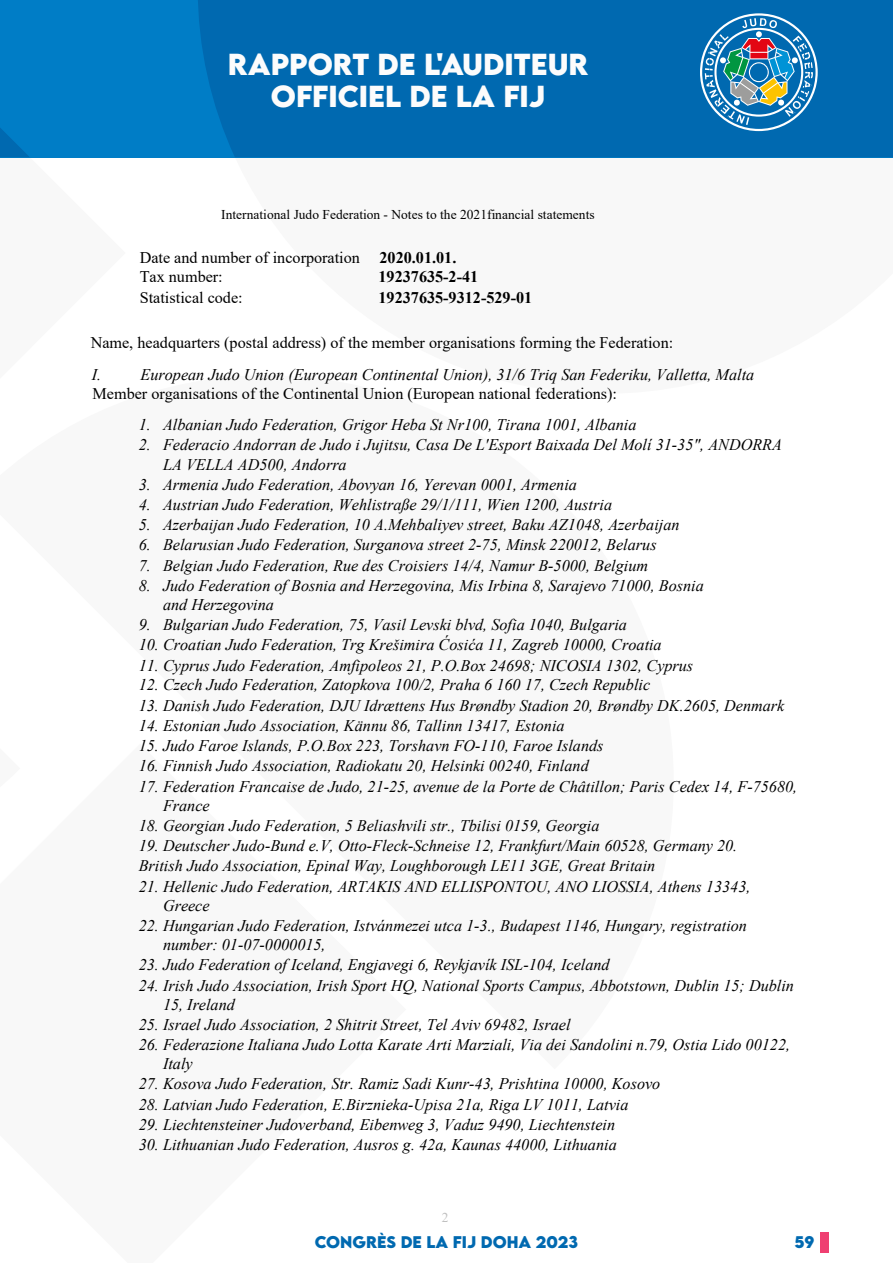
<style>
.page{position:relative;width:893px;height:1263px;background:#fff}
.page>*{position:absolute;margin:0;border:0;box-sizing:border-box;transform-origin:0 0}
.Page_headtitle{font:700 27px "LEMONMILK";color:#fcfcfc}
.t1{font:italic 16.2px/19px "Times New Roman";color:#000}
.t2{font:16.2px/20px "Times New Roman";color:#000}
.t3{font:700 16.2px "Times New Roman";color:#000}
.t4{font:700 15px "LEMONMILK";color:#0069b0}
.t5{font:13.5px "Times New Roman";color:#000}
.t6{font:13.5px "Times New Roman";color:#c0c0c0}
.s1{font-weight:700}
.s2{font-style:italic}
.s3{font-style:normal}
</style>
<div class="page">
<div style="left:0;top:0;width:893px;height:157px;background:#007dc6"></div>
<svg style="left:0;top:128px;width:29px;height:29px"></svg>
<div style="left:198px;top:0;width:695px;height:157px;background:#0069b0"></div>
<svg style="left:700px;top:13px;width:118px;height:118px;background:#468bb4"></svg>
<div style="left:821px;top:1232px;width:8px;height:20px;background:#ef3f71"></div>
<p class="Page_headtitle" style="left:228px;top:46px;width:360px">RAPPORT DE L'AUDITEUR</p>
<p class="Page_headtitle" style="left:271px;top:78px;width:276px">OFFICIEL DE LA FIJ</p>
<p class="t5" style="left:221px;top:205px;width:375px">International Judo Federation - Notes to the 2021financial statements</p>
<p class="t2" style="left:140px;top:247px;width:318px">Date and number of incorporation <span class="s1">2020.01.01.<br></span>Tax number:</p>
<p class="t3" style="left:378px;top:265px;width:101px">19237635-2-41</p>
<p class="t2" style="left:140px;top:287px;width:104px">Statistical code:</p>
<p class="t3" style="left:378px;top:286px;width:155px">19237635-9312-529-01</p>
<p class="t2" style="left:91px;top:326px;width:584px;line-height:31.8px">Name, headquarters (postal address) of the member organisations forming the Federation:<br><span class="s2">I.</span></p>
<p class="t1" style="left:93px;top:364px;width:663px;text-indent:48px">European Judo Union (European Continental Union), 31/6 Triq San Federiku, Valletta, Malta<br><span class="s3">Member organisations of the Continental Union (European national federations):</span></p>
<p class="t1" style="left:139px;top:415px;width:499px">1. Albanian Judo Federation, Grigor Heba St Nr100, Tirana 1001, Albania</p>
<p class="t1" style="left:163px;top:435px;width:621px;line-height:19.5px;text-indent:-24px">2. Federacio Andorran de Judo i Jujitsu, Casa De L'Esport Baixada Del Molí 31-35", ANDORRA<br>LA VELLA AD500, Andorra</p>
<p class="t1" style="left:139px;top:475px;width:440px">3. Armenia Judo Federation, Abovyan 16, Yerevan 0001, Armenia</p>
<p class="t1" style="left:139px;top:495px;width:475px">4. Austrian Judo Federation, Wehlistraße 29/1/111, Wien 1200, Austria</p>
<p class="t1" style="left:139px;top:515px;width:542px">5. Azerbaijan Judo Federation, 10 A.Mehbaliyev street, Baku AZ1048, Azerbaijan</p>
<p class="t1" style="left:139px;top:535px;width:520px">6. Belarusian Judo Federation, Surganova street 2-75, Minsk 220012, Belarus</p>
<p class="t1" style="left:139px;top:555px;width:511px">7. Belgian Judo Federation, Rue des Croisiers 14/4, Namur B-5000, Belgium</p>
<p class="t1" style="left:163px;top:576px;width:542px;text-indent:-24px">8. Judo Federation of Bosnia and Herzegovina, Mis Irbina 8, Sarajevo 71000, Bosnia and Herzegovina</p>
<p class="t1" style="left:139px;top:615px;width:490px">9. Bulgarian Judo Federation, 75, Vasil Levski blvd, Sofia 1040, Bulgaria</p>
<p class="t1" style="left:139px;top:635px;width:524px">10. Croatian Judo Federation, Trg Krešimira Ćosića 11, Zagreb 10000, Croatia</p>
<p class="t1" style="left:139px;top:655px;width:556px">11. Cyprus Judo Federation, Amfipoleos 21, P.O.Box 24698; NICOSIA 1302, Cyprus</p>
<p class="t1" style="left:139px;top:675px;width:513px">12. Czech Judo Federation, Zatopkova 100/2, Praha 6 160 17, Czech Republic</p>
<p class="t1" style="left:139px;top:695px;width:647px">13. Danish Judo Federation, DJU Idrættens Hus Brøndby Stadion 20, Brøndby DK.2605, Denmark</p>
<p class="t1" style="left:139px;top:716px;width:427px">14. Estonian Judo Association, Kännu 86, Tallinn 13417, Estonia</p>
<p class="t1" style="left:139px;top:736px;width:466px">15. Judo Faroe Islands, P.O.Box 223, Torshavn FO-110, Faroe Islands</p>
<p class="t1" style="left:139px;top:756px;width:452px">16. Finnish Judo Association, Radiokatu 20, Helsinki 00240, Finland</p>
<p class="t1" style="left:163px;top:776px;width:636px;text-indent:-24px">17. Federation Francaise de Judo, 21-25, avenue de la Porte de Châtillon; Paris Cedex 14, F-75680,<br>France</p>
<p class="t1" style="left:139px;top:815px;width:462px">18. Georgian Judo Federation, 5 Beliashvili str., Tbilisi 0159, Georgia</p>
<p class="t1" style="left:139px;top:835px;width:600px;line-height:20.4px">19. Deutscher Judo-Bund e.V, Otto-Fleck-Schneise 12, Frankfurt/Main 60528, Germany 20.<br>British Judo Association, Epinal Way, Loughborough LE11 3GE, Great Britain</p>
<p class="t1" style="left:163px;top:876px;width:589px;text-indent:-24px">21. Hellenic Judo Federation, ARTAKIS AND ELLISPONTOU, ANO LIOSSIA, Athens 13343,<br>Greece</p>
<p class="t1" style="left:163px;top:916px;width:586px;text-indent:-24px">22. Hungarian Judo Federation, Istvánmezei utca 1-3., Budapest 1146, Hungary, registration number: 01-07-0000015,</p>
<p class="t1" style="left:139px;top:955px;width:472px">23. Judo Federation of Iceland, Engjavegi 6, Reykjavík ISL-104, Iceland</p>
<p class="t1" style="left:163px;top:975px;width:632px;text-indent:-24px">24. Irish Judo Association, Irish Sport HQ, National Sports Campus, Abbotstown, Dublin 15; Dublin<br>15, Ireland</p>
<p class="t1" style="left:139px;top:1014px;width:433px">25. Israel Judo Association, 2 Shitrit Street, Tel Aviv 69482, Israel</p>
<p class="t1" style="left:163px;top:1035px;width:629px;text-indent:-24px">26. Federazione Italiana Judo Lotta Karate Arti Marziali, Via dei Sandolini n.79, Ostia Lido 00122,<br>Italy</p>
<p class="t1" style="left:139px;top:1074px;width:523px">27. Kosova Judo Federation, Str. Ramiz Sadi Kunr-43, Prishtina 10000, Kosovo</p>
<p class="t1" style="left:139px;top:1094px;width:491px">28. Latvian Judo Federation, E.Birznieka-Upisa 21a, Riga LV 1011, Latvia</p>
<p class="t1" style="left:139px;top:1114px;width:478px">29. Liechtensteiner Judoverband, Eibenweg 3, Vaduz 9490, Liechtenstein</p>
<p class="t1" style="left:139px;top:1134px;width:480px">30. Lithuanian Judo Federation, Ausros g. 42a, Kaunas 44000, Lithuania</p>
<p class="t6" style="left:442px;top:1208px;width:8px">2</p>
<p class="t4" style="left:315px;top:1232px;width:265px">CONGRÈS DE LA FIJ DOHA 2023</p>
<p class="t4" style="left:794px;top:1232px;width:22px">59</p>
</div>
